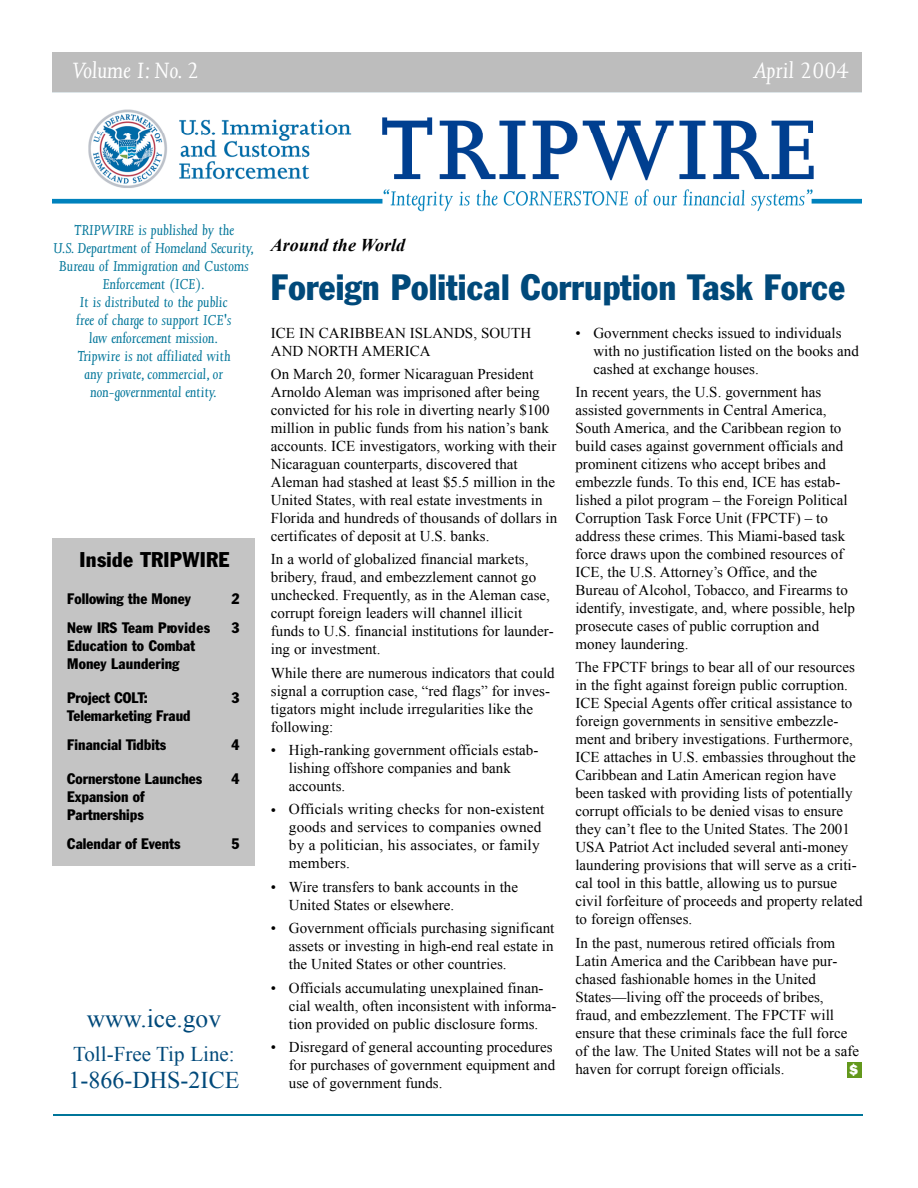
<style>
.page{position:relative;width:918px;height:1188px;background:#fff}
.page>*{position:absolute;margin:0;border:0;box-sizing:border-box;transform-origin:0 0}
.t1{font:condensed 36px "Franklin Gothic";letter-spacing:.005em;color:#00497a}
.t2{font:italic 25.5px "Joanna";color:#fff}
.t3{font:25.5px "Times New Roman";color:#00497a}
.t4{font:24px "Times New Roman";color:#00497a}
.t5{font:21px "Times New Roman";color:#00497a}
.t6{font:condensed 21px "Franklin Gothic";letter-spacing:.015em;color:#000}
.t7{font:italic 700 18px "Times New Roman";color:#000}
.t8{font:italic 16.5px/18px "Joanna";color:#007599;text-align:center}
.t9{font:15px/18px "Times New Roman";color:#000}
.t10{font:condensed 15px/18px "Franklin Gothic";color:#000}
.t11{font:800 15px "Franklin Gothic";color:#fff}
</style>
<div class="page">
<hr style="left:53px;top:1115px;width:810px;height:1px;background:#007599">
<img style="left:53px;top:53px;width:808px;height:159px">
<div style="left:53px;top:539px;width:202px;height:327px;background:#c4c4c4"></div>
<div style="left:847px;top:1062px;width:14px;height:15px;background:#63981c"></div>
<h2 class="t2" style="left:73px;top:62px;width:128px">Volume I: No. 2</h2>
<h2 class="t2" style="left:753px;top:62px;width:97px">April 2004</h2>
<p class="t8" style="left:53px;top:223px;width:203px">TRIPWIRE is published by the<br>U.S. Department of Homeland Security,<br>Bureau of Immigration and Customs<br>Enforcement (ICE).<br>It is distributed to the public<br>free of charge to support ICE's<br>law enforcement mission.<br>Tripwire is not affiliated with<br>any private, commercial, or non-governmental entity.</p>
<h3 class="t6" style="left:80px;top:552px;width:151px">Inside TRIPWIRE</h3>
<p class="t10" style="left:67px;top:591px;width:125px">Following the Money</p>
<p class="t10" style="left:231px;top:591px;width:10px">2</p>
<p class="t10" style="left:67px;top:620px;width:144px">New IRS Team Pro v id e s</p>
<p class="t10" style="left:231px;top:620px;width:10px">3</p>
<p class="t10" style="left:67px;top:638px;width:130px">Education to Combat<br>Money Laundering</p>
<p class="t10" style="left:67px;top:690px;width:82px">Project COLT:</p>
<p class="t10" style="left:231px;top:690px;width:10px">3</p>
<p class="t10" style="left:67px;top:703px;width:125px;line-height:28.8px">Telemarketing Fraud<br>Financial Tidbits</p>
<p class="t10" style="left:231px;top:737px;width:10px">4</p>
<p class="t10" style="left:67px;top:771px;width:136px">Cornerstone Launches</p>
<p class="t10" style="left:231px;top:771px;width:10px">4</p>
<p class="t10" style="left:67px;top:789px;width:79px">Expansion of<br>Partnerships</p>
<p class="t10" style="left:67px;top:836px;width:115px">Calendar of Events</p>
<p class="t10" style="left:231px;top:836px;width:10px">5</p>
<h2 class="t3" style="left:87px;top:1005px;width:136px">www.ice.gov</h2>
<h3 class="t5" style="left:73px;top:1042px;width:163px">Toll-Free Tip Line:</h3>
<h3 class="t4" style="left:69px;top:1067px;width:172px">1-866-DHS-2ICE</h3>
<p class="t7" style="left:271px;top:235px;width:136px">Around the World</p>
<h1 class="t1" style="left:271px;top:275px;width:576px">F o reign Political Corruption Task Forc e</h1>
<p class="t9" style="left:271px;top:323px;width:262px">ICE IN CARIBBEAN ISLANDS, SOUTH<br>AND NORTH AMERICA</p>
<p class="t9" style="left:271px;top:365px;width:288px">On March 20, former Nicaraguan President Arnoldo Aleman was imprisoned after being convicted for his role in diverting nearly $100 million in public funds from his nation’s bank accounts. ICE investigators, working with their Nicaraguan counterparts, discovered that Aleman had stashed at least $5.5 million in the United States, with real estate investments in Florida and hundreds of thousands of dollars in certificates of deposit at U.S. banks.</p>
<p class="t9" style="left:271px;top:550px;width:284px">In a world of globalized financial markets, bribery, fraud, and embezzlement cannot go unchecked. Frequently, as in the Aleman case, corrupt foreign leaders will channel illicit funds to U.S. financial institutions for launder&shy;ing or investment.</p>
<p class="t9" style="left:271px;top:664px;width:285px">While there are numerous indicators that could signal a corruption case, “red flags” for inves&shy;tigators might include irregularities like the following:</p>
<p class="t9" style="left:289px;top:741px;width:251px;text-indent:-18px">• High-ranking government officials estab&shy;lishing offshore companies and bank accounts.</p>
<p class="t9" style="left:289px;top:800px;width:257px;text-indent:-18px">• O fficials writing checks for non-existent goods and services to companies owned by a politician, his associates, or family members.</p>
<p class="t9" style="left:289px;top:878px;width:231px;text-indent:-18px">• Wire transfers to bank accounts in the<br>United States or elsewhere.</p>
<p class="t9" style="left:289px;top:919px;width:267px;text-align:justify;text-indent:-18px">• Government officials purchasing significant assets or investing in high-end real estate in the United States or other countries.</p>
<p class="t9" style="left:289px;top:979px;width:269px;text-indent:-18px">• Officials accumulating unexplained finan&shy;cial wealth, often inconsistent with informa&shy;tion provided on public disclosure forms.</p>
<p class="t9" style="left:289px;top:1038px;width:268px;text-indent:-18px">• Disregard of general accounting procedures for purchases of government equipment and use of government funds.</p>
<p class="t9" style="left:593px;top:323px;width:267px;text-indent:-18px">• Government checks issued to individuals with no justification listed on the books and cashed at exchange houses.</p>
<p class="t9" style="left:575px;top:383px;width:281px">In recent years, the U.S. government has assisted governments in Central America, South America, and the Caribbean region to build cases against government officials and prominent citizens who accept bribes and embezzle funds. To this end, ICE has estab&shy;lished a pilot program – the Foreign Political Corruption Task Force Unit (FPCTF) – to address these crimes. This Miami-based task force draws upon the combined resources of ICE, the U.S. Attorney’s Office, and the Bureau of Alcohol, Tobacco, and Firearms to identify, investigate, and, where possible, help prosecute cases of public corruption and money laundering.</p>
<p class="t9" style="left:575px;top:658px;width:289px">The FPCTF brings to bear all of our resources in the fight against foreign public corruption.<br>ICE Special Agents offer critical assistance to foreign governments in sensitive embezzle&shy;ment and bribery investigations. Furthermore, ICE attaches in U.S. embassies throughout the Caribbean and Latin American region have been tasked with providing lists of potentially corrupt officials to be denied visas to ensure they can’t flee to the United States. The 2001<br>USA Patriot Act included several anti-money laundering provisions that will serve as a criti&shy;cal tool in this battle, allowing us to pursue civil forfeiture of proceeds and property related to foreign offenses.</p>
<p class="t9" style="left:575px;top:934px;width:285px">In the past, numerous retired officials from Latin America and the Caribbean have pur&shy;chased fashionable homes in the United States—living off the proceeds of bribes, fraud, and embezzlement. The FPCTF will ensure that these criminals face the full force of the law. The United States will not be a safe haven for corrupt foreign officials.</p>
<p class="t11" style="left:849px;top:1064px;width:10px">$</p>
</div>
